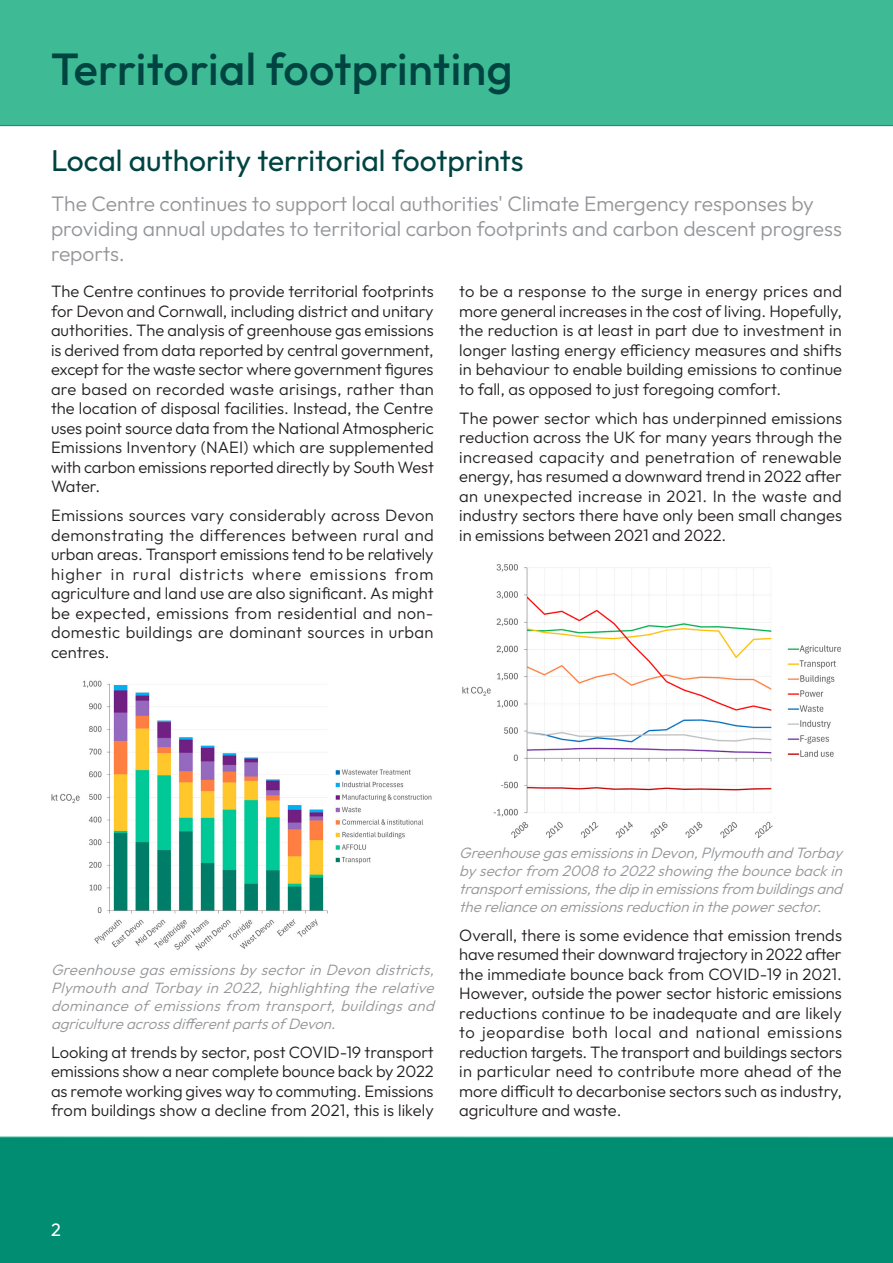
<style>
.page{position:relative;width:893px;height:1263px;background:#fff}
.page>*{position:absolute;margin:0;border:0;box-sizing:border-box;transform-origin:0 0}
.Heading1{font:500 45px "Outfit";letter-spacing:.01em;color:#004441}
.Heading2{font:30px "Outfit";color:#004441}
.Intro_caption{font:300 21px/25.2px "Outfit";color:#939598}
.t1{font:18px "Outfit";color:#fff}
.Body1{font:300 16.5px/19.5px "Outfit";color:#231f20;text-align:justify}
.t2{font:italic 300 15px/18px "Outfit";color:#939598;text-align:justify}
</style>
<div class="page">
<div style="left:0;top:1136px;width:893px;height:127px;background:#008d71"></div>
<div style="left:0;top:0;width:893px;height:126px;background:#3ebb95"></div>
<img style="left:462px;top:564px;width:379px;height:275px">
<img style="left:51px;top:680px;width:381px;height:271px">
<p class="Heading1" style="left:51px;top:43px;width:463px">Territorial footprinting</p>
<p class="Heading2" style="left:51px;top:143px;width:474px">Local authority territorial footprints</p>
<p class="Intro_caption" style="left:51px;top:191px;width:792px">The Centre continues to support local authorities' Climate Emergency responses by providing annual updates to territorial carbon footprints and carbon descent progress reports.</p>
<p class="Body1" style="left:51px;top:281px;width:384px">The Centre continues to provide territorial footprints for Devon and Cornwall, including district and unitary authorities. The analysis of greenhouse gas emissions is derived from data reported by central government, except for the waste sector where government figures are based on recorded waste arisings, rather than the location of disposal facilities. Instead, the Centre uses point source data from the National Atmospheric Emissions Inventory (NAEI) which are supplemented with carbon emissions reported directly by South West Water.</p>
<p class="Body1" style="left:51px;top:506px;width:384px">Emissions sources vary considerably across Devon demonstrating the differences between rural and urban areas. Transport emissions tend to be relatively higher in rural districts where emissions from agriculture and land use are also significant. As might be expected, emissions from residential and non&shy;domestic buildings are dominant sources in urban centres.</p>
<p class="Body1" style="left:459px;top:281px;width:384px">to be a response to the surge in energy prices and more general increases in the cost of living. Hopefully, the reduction is at least in part due to investment in longer lasting energy efficiency measures and shifts in behaviour to enable building emissions to continue to fall, as opposed to just foregoing comfort.</p>
<p class="Body1" style="left:459px;top:408px;width:384px">The power sector which has underpinned emissions reduction across the UK for many years through the increased capacity and penetration of renewable energy, has resumed a downward trend in 2022 after an unexpected increase in 2021. In the waste and industry sectors there have only been small changes in emissions between 2021 and 2022.</p>
<p class="t2" style="left:51px;top:961px;width:389px">Greenhouse gasemissionsby sectorin Devon districts, Plymouth and Torbay in 2022,highlighting the relative dominance of emissions from transport, buildings and agricultureacrossdifferentpartsofDevon.</p>
<p class="Body1" style="left:51px;top:1042px;width:384px">Looking at trends by sector, post COVID-19 transport emissions show a near complete bounce back by 2022 as remote working gives way to commuting. Emissions from buildings show a decline from 2021, this is likely</p>
<p class="t2" style="left:459px;top:844px;width:389px">GreenhousegasemissionsinDevon,Plymouthand Torbay bysectorfrom 2008 to 2022showing thebouncebackin transportemissions,thedip inemissionsfrom buildingsand therelianceonemissionsreductioninthepowersector.</p>
<p class="Body1" style="left:459px;top:925px;width:384px">Overall, there is some evidence that emission trends have resumed their downward trajectory in 2022 after the immediate bounce back from COVID-19 in 2021.<br>However, outside the power sector historic emissions reductions continue to be inadequate and are likely to jeopardise both local and national emissions reduction targets. The transport and buildings sectors in particular need to contribute more ahead of the more difficult to decarbonise sectors such as industry, agriculture and waste.</p>
<p class="t1" style="left:51px;top:1219px;width:11px">2</p>
</div>
